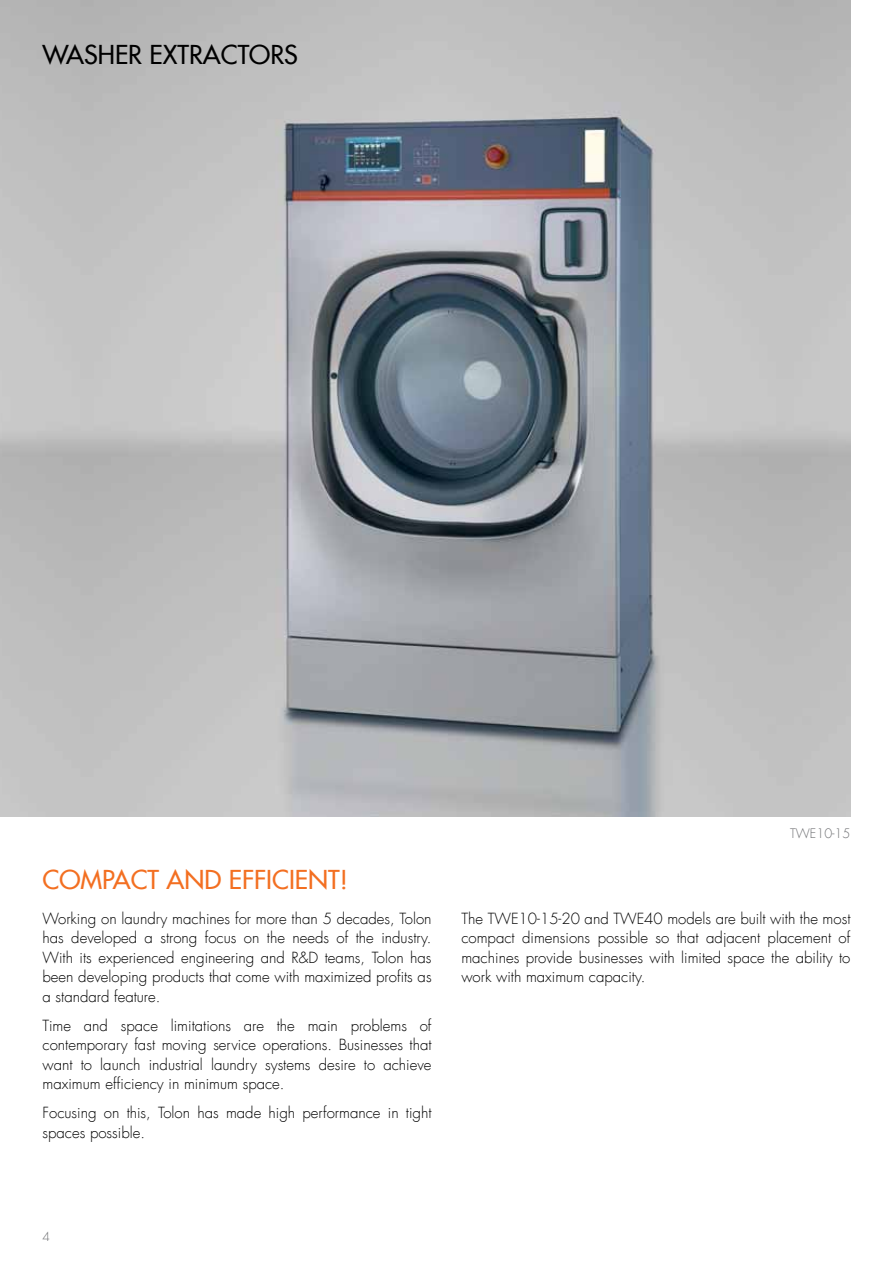
<style>
.page{position:relative;width:893px;height:1263px;background:#fff}
.page>*{position:absolute;margin:0;border:0;box-sizing:border-box;transform-origin:0 0}
.t1{font:500 25.5px "Futura Std";color:#f36f21}
.t2{font:500 25.5px "Futura Std";color:#000}
.t3{font:300 15px/19.5px "Futura Std";color:#000;text-align:justify}
.t4{font:300 12.75px "Futura Std";color:#6d6e71}
.t5{font:300 12px "Futura LT Pro";color:#6d6e71}
</style>
<div class="page">
<img style="left:0;top:0;width:850px;height:816px">
<h1 class="t2" style="left:43px;top:38px;width:257px">WASHER EXTRACTORS</h1>
<h1 class="t1" style="left:43px;top:863px;width:307px">COMPACT AND EFFICIENT!</h1>
<p class="t3" style="left:43px;top:909px;width:391px">Working on laundry machines for more than 5 decades, Tolon has developed a strong focus on the needs of the industry.<br>With its experienced engineering and R&amp;D teams, Tolon has been developing products that come with maximized profits as a standard feature.</p>
<p class="t3" style="left:43px;top:1016px;width:391px">Time and space limitations are the main problems of contemporary fast moving service operations. Businesses that want to launch industrial laundry systems desire to achieve maximum efficiency in minimum space.</p>
<p class="t3" style="left:43px;top:1103px;width:391px">Focusing on this, Tolon has made high performance in tight spaces possible.</p>
<p class="t4" style="left:790px;top:826px;width:62px">TWE10-15</p>
<p class="t3" style="left:461px;top:909px;width:391px">The TWE10-15-20 and TWE40 models are built with the most compact dimensions possible so that adjacent placement of machines provide businesses with limited space the ability to work with maximum capacity.</p>
<p class="t5" style="left:43px;top:1229px;width:9px">4</p>
</div>
